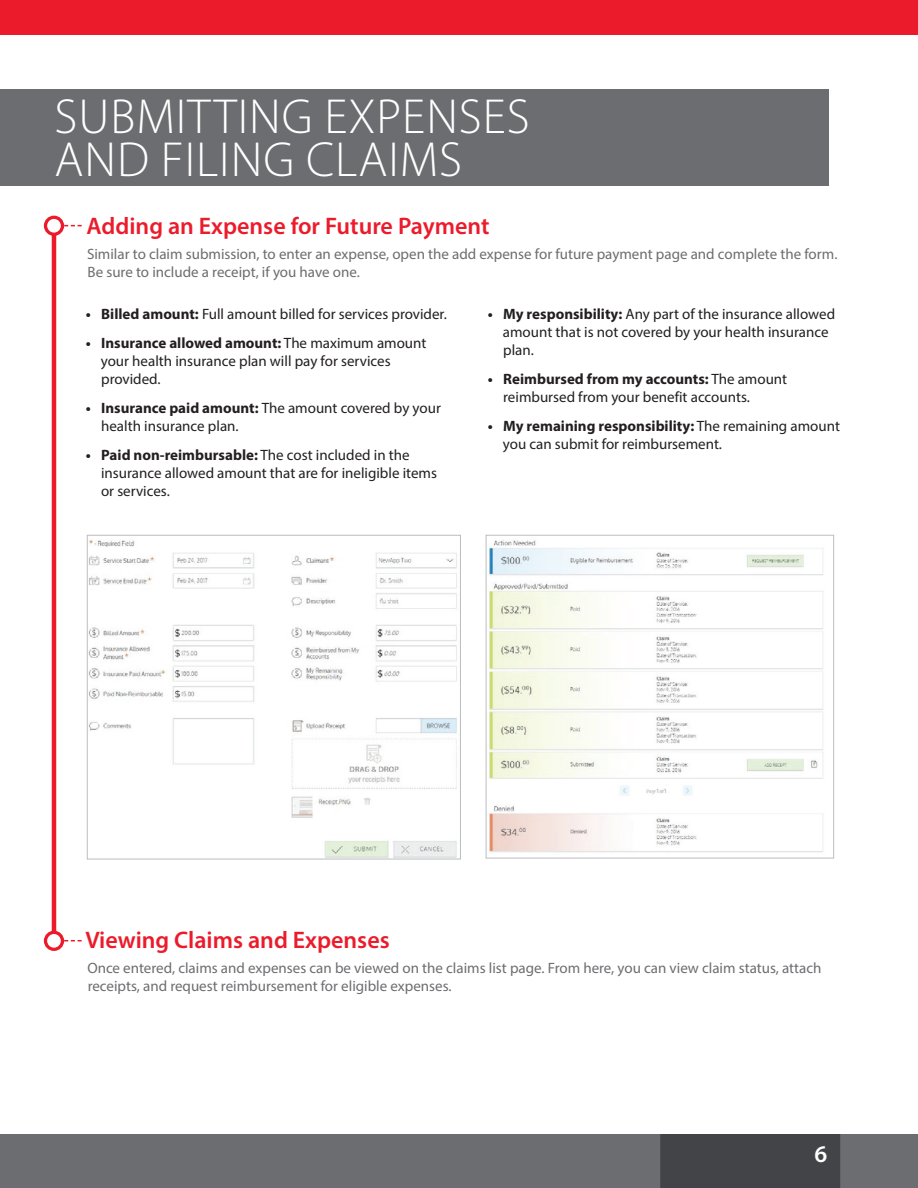
<style>
.page{position:relative;width:918px;height:1188px;background:#fff}
.page>*{position:absolute;margin:0;border:0;box-sizing:border-box;transform-origin:0 0}
.t1{font:300 49.5px/43.5px "Myriad Pro";letter-spacing:.02em;color:#fff}
.t2{font:600 24px "Myriad Pro";color:#ec1b2b}
.t3{font:600 24px "Myriad Pro";color:#fff}
.t4{font:15px/18px "Myriad Pro";color:#231f20}
.t5{font:15px/18px "Myriad Pro";color:#6c6d70}
.s1{font-weight:700}
</style>
<div class="page">
<div style="left:0;top:1134px;width:918px;height:54px;background:#6c6d70"></div>
<div style="left:660px;top:1134px;width:180px;height:54px;background:#434447"></div>
<div style="left:0;top:0;width:918px;height:35px;background:#ec1b2b"></div>
<img style="left:89px;top:540px;width:368px;height:317px">
<div style="left:87px;top:535px;width:374px;height:324px;border:1px solid #bcbdc0"></div>
<img style="left:489px;top:540px;width:335px;height:313px">
<div style="left:486px;top:535px;width:348px;height:323px;border:1px solid #bcbdc0"></div>
<div style="left:0;top:89px;width:828px;height:97px;background:#6c6d70"></div>
<hr style="left:52px;top:227px;width:4px;height:715px;background:#ec1b2b">
<div style="left:46px;top:217px;width:16px;height:17px;background:#fff;border-radius:50%"></div>
<div style="left:44px;top:216px;width:20px;height:20px;border:3px solid #ec1b2b;border-radius:50%"></div>
<svg style="left:64px;top:225px;width:18px;height:1px"></svg>
<svg style="left:46px;top:932px;width:16px;height:17px"></svg>
<div style="left:44px;top:931px;width:20px;height:20px;border:3px solid #ec1b2b;border-radius:50%"></div>
<svg style="left:64px;top:940px;width:18px;height:1px"></svg>
<h1 class="t1" style="left:54px;top:94px;width:477px">SUBMITTING EXPENSES<br>AND FILING CLAIMS</h1>
<h2 class="t2" style="left:87px;top:211px;width:405px">Adding an Expense for Future Payment</h2>
<p class="t5" style="left:87px;top:244px;width:752px">Similar to claim submission, to enter an expense, open the add expense for future payment page and complete the form.<br>Be sure to include a receipt, if you have one.</p>
<p class="t4" style="left:86px;top:305px;width:363px"><span class="s1">• Billed amount:</span> Full amount billed for services provider.</p>
<p class="t4" style="left:101px;top:334px;width:327px;text-indent:-15px"><span class="s1">• Insurance allowed amount:</span> The maximum amount your health insurance plan will pay for services provided.</p>
<p class="t4" style="left:101px;top:399px;width:341px;text-indent:-15px"><span class="s1">• Insurance paid amount:</span> The amount covered by your health insurance plan.</p>
<p class="t4" style="left:101px;top:446px;width:338px;text-indent:-15px"><span class="s1">• Paid non-reimbursable:</span> The cost included in the insurance allowed amount that are for ineligible items or services.</p>
<p class="t4" style="left:503px;top:305px;width:334px;text-indent:-15px"><span class="s1">• My responsibility:</span> Any part of the insurance allowed amount that is not covered by your health insurance plan.</p>
<p class="t4" style="left:503px;top:370px;width:285px;text-indent:-15px"><span class="s1">• Reimbursed from my accounts:</span> The amount reimbursed from your benefit accounts.</p>
<p class="t4" style="left:503px;top:417px;width:339px;text-indent:-15px"><span class="s1">• My remaining responsibility:</span> The remaining amount you can submit for reimbursement.</p>
<h2 class="t2" style="left:85px;top:925px;width:306px">Viewing Claims and Expenses</h2>
<p class="t5" style="left:87px;top:958px;width:736px">Once entered, claims and expenses can be viewed on the claims list page. From here, you can view claim status, attach receipts, and request reimbursement for eligible expenses.</p>
<h2 class="t3" style="left:814px;top:1138px;width:14px">6</h2>
</div>
